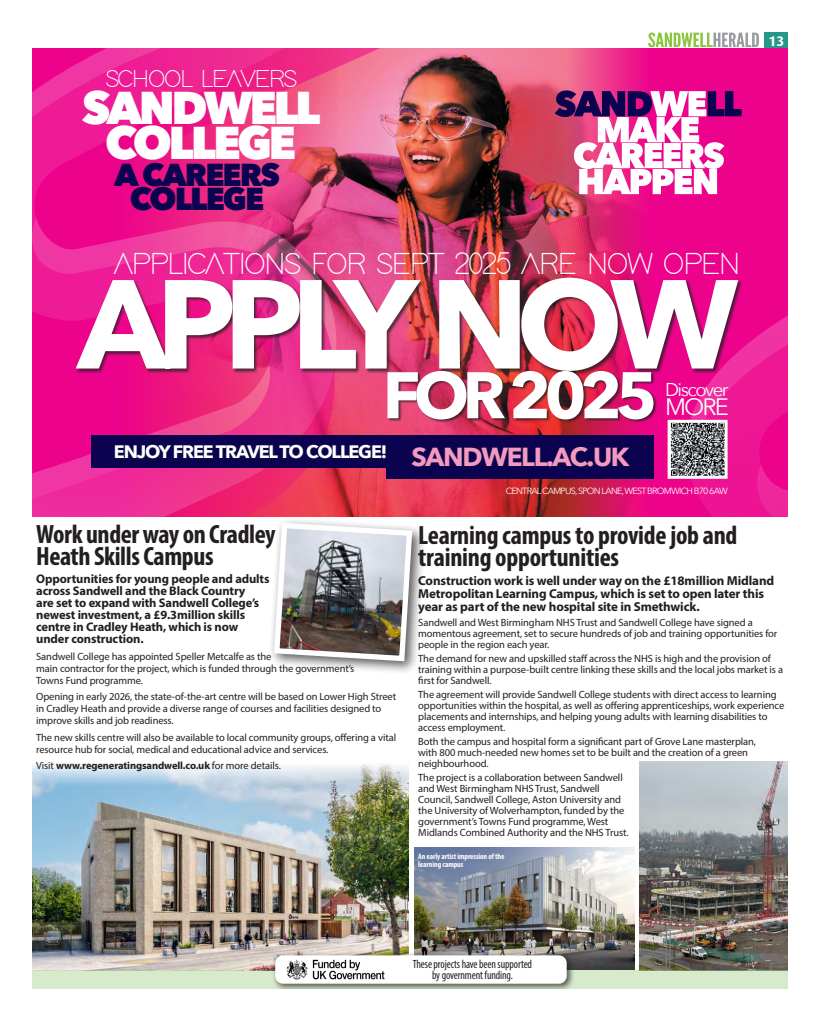
<style>
.page{position:relative;width:820px;height:1021px;background:#fff}
.page>*{position:absolute;margin:0;border:0;box-sizing:border-box;transform-origin:0 0}
.t1{font:700 65px "Avenir Next";letter-spacing:-.1em;color:#fff}
.t2{font:800 45.8px/34.7px "Avenir Next";letter-spacing:-.08em;color:#fff;text-align:center}
.t3{font:800 31.6px/24px "Avenir Next";letter-spacing:-.06em;color:#0b0350;text-align:center}
.t4{font:500 31px "Adam";letter-spacing:-.06em;color:#fff}
.t5{font:700 condensed 26.5px/22px "Myriad Pro";letter-spacing:-.01em;color:#231f20}
.t6{font:500 25px "Adam";letter-spacing:-.07em;color:#fff}
.t7{font:23.7px "Avenir Next";color:#fff}
.t8{font:18.6px "Avenir Next";letter-spacing:-.08em;color:#fff}
.t9{font:700 18px "Avenir Next";letter-spacing:-.06em;color:#fff}
.t10{font:700 14px "Dax";color:#fff}
.t11{font:700 13px/13.1px "Myriad Pro";letter-spacing:-.01em;color:#231f20}
.t12{font:700 12.5px/12px "Myriad Pro";letter-spacing:-.01em;color:#231f20}
.t13{font:condensed 11.9px/10.6px "Myriad Pro";letter-spacing:-.01em;color:#231f20;text-align:center;scale:.94 1}
.t14{font:10.5px/11px "Myriad Pro";letter-spacing:-.01em;color:#231f20}
.t15{font:700 10.5px "Myriad Pro";letter-spacing:-.01em;color:#231f20}
.t16{font:9px "Avenir Next";letter-spacing:-.08em;color:#fff}
.t17{font:700 condensed 8px/8px "Myriad Pro";letter-spacing:-.01em;color:#fff}
.s1{font-size:26px;color:#f49ac2}
.s2{font-weight:400}
</style>
<div class="page">
<div style="left:763px;top:31px;width:25px;height:18px;background:#249786"></div>
<svg style="left:648px;top:32px;width:110px;height:15px"></svg>
<img style="left:404px;top:48px;width:163px;height:468px">
<svg style="left:567px;top:48px;width:221px;height:210px;background:#ea0e87"></svg>
<svg style="left:32px;top:48px;width:372px;height:468px;background:#e82e88"></svg>
<svg style="left:554px;top:90px;width:187px;height:104px"></svg>
<div style="left:386px;top:436px;width:267px;height:43px;background:#0b0350"></div>
<div style="left:91px;top:436px;width:559px;height:32px;background:#0b0350"></div>
<div style="left:114px;top:444px;width:518px;height:24px;background:#0c054c"></div>
<svg style="left:518px;top:258px;width:270px;height:258px"></svg>
<svg style="left:600px;top:290px;width:188px;height:226px;background:#d51088"></svg>
<img style="left:671px;top:424px;width:52px;height:51px">
<div style="left:667px;top:420px;width:60px;height:59px;border:3px solid #fff"></div>
<div style="left:75px;top:277px;width:668px;height:99px;background:#231f20;opacity:.75"></div>
<img style="left:76px;top:278px;width:662px;height:93px">
<div style="left:387px;top:370px;width:270px;height:53px;background:#231f20;opacity:.75"></div>
<img style="left:32px;top:764px;width:377px;height:206px">
<div style="left:268px;top:517px;width:158px;height:158px;background:#231f20;opacity:.75"></div>
<svg style="left:271px;top:520px;width:144px;height:144px"></svg>
<img style="left:639px;top:761px;width:149px;height:209px">
<img style="left:414px;top:847px;width:220px;height:122px">
<div style="left:32px;top:970px;width:774px;height:50px;background:#d7ebcc"></div>
<div style="left:272px;top:952px;width:302px;height:39px;background:#231f20;opacity:.72"></div>
<div style="left:275px;top:955px;width:291px;height:28px;background:#fff;border-radius:8px"></div>
<img style="left:286px;top:959px;width:99px;height:21px">
<div style="left:0;top:989px;width:819px;height:31px;background:#fff"></div>
<div style="left:788px;top:0;width:31px;height:1020px;background:#fff"></div>
<h3 class="t6" style="left:105px;top:68px;width:193px">SCHOOL LEAVERS</h3>
<h2 class="t2" style="left:82px;top:90px;width:239px">SANDWELL<br>COLLEGE</h2>
<h3 class="t3" style="left:114px;top:162px;width:167px">A CAREERS<br>COLLEGE</h3>
<h3 class="t4" style="left:113px;top:251px;width:628px">APPLICATIONS FOR SEPT 2025 ARE NOW OPEN</h3>
<h3 class="t10" style="left:768px;top:33px;width:17px">13</h3>
<h1 class="t1" style="left:382px;top:339px;width:276px">FOR 2025</h1>
<h3 class="t9" style="left:114px;top:436px;width:517px">ENJOY FREE TRAVEL TO COLLEGE! <span class="s1">SANDWELL.AC.UK</span></h3>
<h3 class="t8" style="left:664px;top:374px;width:65px">Discover</h3>
<h3 class="t7" style="left:664px;top:386px;width:65px">MORE</h3>
<p class="t16" style="left:505px;top:483px;width:224px">CENTRAL CAMPUS,SPON LANE,WEST BROMWICH B70 6AW</p>
<h3 class="t5" style="left:36px;top:523px;width:241px">Work under way on Cradley<br>Heath Skills Campus</h3>
<p class="t12" style="left:36px;top:572px;width:235px">Opportunities for young people and adults across Sandwell and the Black Country<br>are set to expand with Sandwell College’s newest investment, a £9.3million skills centre in Cradley Heath, which is now under construction.</p>
<p class="t14" style="left:36px;top:650px;width:319px;line-height:12.1px">Sandwell College has appointed Speller Metcalfe as the<br>main contractor for the project, which is funded through the government’s<br>Towns Fund programme.</p>
<p class="t14" style="left:36px;top:690px;width:361px;line-height:12.1px">Opening in early 2026, the state-of-the-art centre will be based on Lower High Street in Cradley Heath and provide a diverse range of courses and facilities designed to improve skills and job readiness.</p>
<p class="t14" style="left:36px;top:731px;width:361px;line-height:12.1px">The new skills centre will also be available to local community groups, offering a vital resource hub for social, medical and educational advice and services.</p>
<p class="t15" style="left:36px;top:759px;width:246px"><span class="s2">Visit</span> www.regeneratingsandwell.co.uk <span class="s2">for more details.</span></p>
<h3 class="t5" style="left:418px;top:523px;width:320px">Learning campus to provide job and training opportunities</h3>
<p class="t11" style="left:418px;top:573px;width:357px">Construction work is well under way on the £18million Midland<br>Metropolitan Learning Campus, which is set to open later this year as part of the new hospital site in Smethwick.</p>
<p class="t14" style="left:418px;top:617px;width:360px">Sandwell and West Birmingham NHS Trust and Sandwell College have signed a momentous agreement, set to secure hundreds of job and training opportunities for people in the region each year.</p>
<p class="t14" style="left:418px;top:653px;width:366px">The demand for new and upskilled staff across the NHS is high and the provision of training within a purpose-built centre linking these skills and the local jobs market is a first for Sandwell.</p>
<p class="t14" style="left:418px;top:689px;width:367px">The agreement will provide Sandwell College students with direct access to learning opportunities within the hospital, as well as offering apprenticeships, work experience placements and internships, and helping young adults with learning disabilities to access employment.</p>
<p class="t14" style="left:418px;top:735px;width:339px">Both the campus and hospital form a significant part of Grove Lane masterplan, with 800 much-needed new homes set to be built and the creation of a green neighbourhood.</p>
<p class="t14" style="left:418px;top:771px;width:212px">The project is a collaboration between Sandwell and West Birmingham NHS Trust, Sandwell Council, Sandwell College, Aston University and the University of Wolverhampton, funded by the government’s Towns Fund programme, West Midlands Combined Authority and the NHS Trust.</p>
<p class="t17" style="left:418px;top:852px;width:88px">An early artist impression of the learning campus</p>
<p class="t13" style="left:412px;top:958px;width:128px">These projects have been supported by government funding.</p>
</div>
